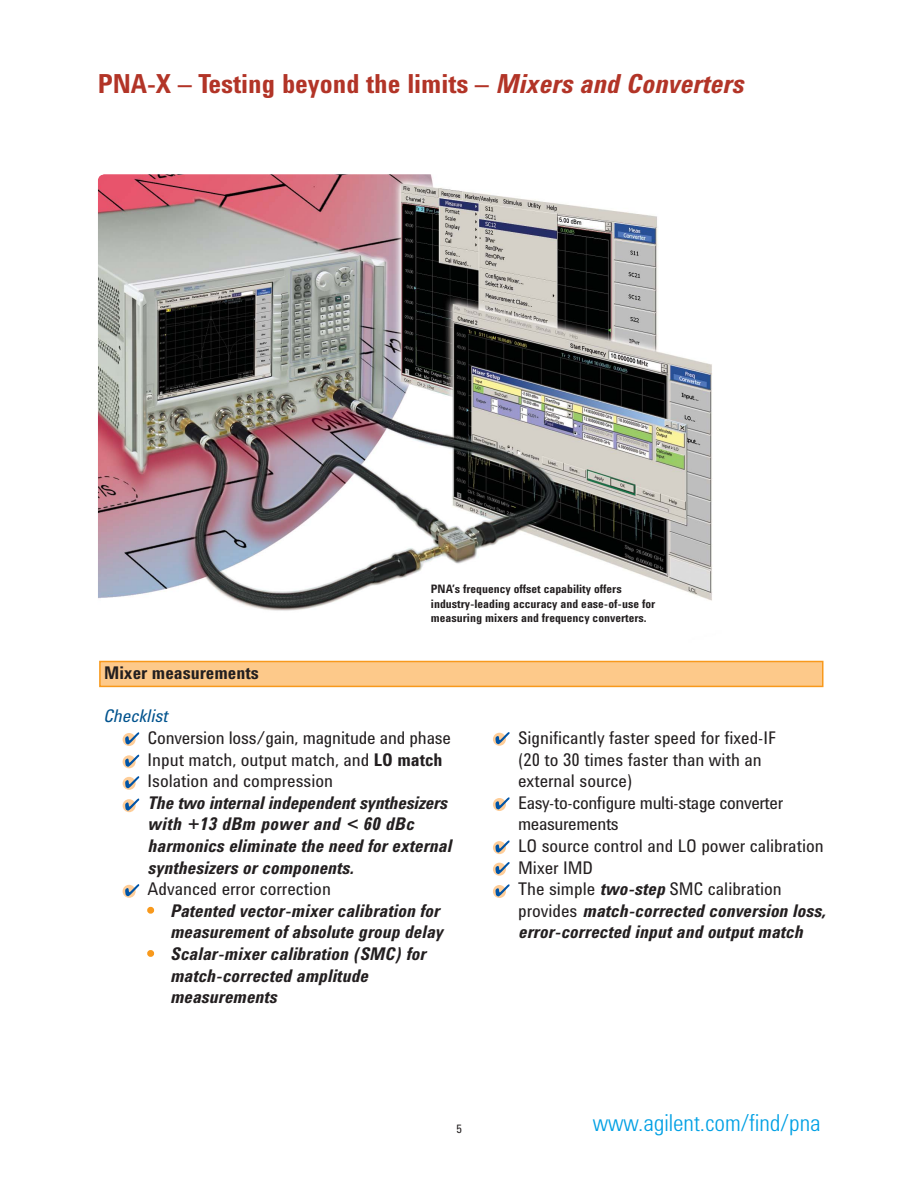
<style>
.page{position:relative;width:918px;height:1188px;background:#fff}
.page>*{position:absolute;margin:0;border:0;box-sizing:border-box;transform-origin:0 0}
.t1{font:700 27px "Agilent Condensed CFF";color:#b23427}
.t2{font:300 24px "Agilent Condensed CFF";color:#00a0e4}
.t3{font:18px/21.6px "Agilent Condensed CFF";color:#231f20}
.t4{font:italic 700 18px/21.6px "Agilent Condensed CFF";color:#231f20}
.t5{font:700 18px "Agilent Condensed CFF";color:#231f20}
.t6{font:italic 18px "Agilent Condensed CFF";color:#00538e}
.t7{font:700 12px/14.4px "Agilent Condensed CFF";color:#231f20}
.t8{font:12px "Agilent Condensed CFF";color:#231f20}
.s1{font-style:italic}
.s2{font-weight:700}
.s3{font-weight:400;font-style:normal;color:#f8991c}
.s4{font-weight:700;font-style:italic}
</style>
<div class="page">
<img style="left:98px;top:174px;width:644px;height:478px;border-radius:7px">
<div style="left:100px;top:662px;width:723px;height:24px;background:#fdc98a"></div>
<div style="left:99px;top:661px;width:725px;height:26px;border:2px solid #f8991c"></div>
<svg style="left:123px;top:733px;width:13px;height:13px"></svg>
<svg style="left:125px;top:732px;width:14px;height:12px"></svg>
<div style="left:123px;top:755px;width:13px;height:13px;background:#fecd98;border-radius:50%"></div>
<svg style="left:125px;top:755px;width:14px;height:12px"></svg>
<svg style="left:123px;top:777px;width:13px;height:13px"></svg>
<svg style="left:125px;top:776px;width:14px;height:12px"></svg>
<div style="left:123px;top:799px;width:13px;height:13px;background:#fecd98;border-radius:50%"></div>
<svg style="left:125px;top:799px;width:14px;height:12px"></svg>
<svg style="left:123px;top:885px;width:13px;height:13px"></svg>
<svg style="left:125px;top:884px;width:14px;height:12px"></svg>
<svg style="left:493px;top:798px;width:13px;height:13px"></svg>
<svg style="left:496px;top:797px;width:14px;height:12px"></svg>
<svg style="left:493px;top:841px;width:13px;height:13px"></svg>
<svg style="left:496px;top:840px;width:14px;height:13px"></svg>
<svg style="left:493px;top:863px;width:13px;height:13px"></svg>
<svg style="left:496px;top:862px;width:14px;height:12px"></svg>
<svg style="left:493px;top:885px;width:13px;height:13px"></svg>
<svg style="left:496px;top:884px;width:14px;height:12px"></svg>
<svg style="left:493px;top:733px;width:13px;height:13px"></svg>
<svg style="left:496px;top:732px;width:14px;height:12px"></svg>
<h1 class="t1" style="left:98px;top:74px;width:647px">PNA-X – Testing beyond the limits – <span class="s1">Mixers and Converters</span></h1>
<p class="t7" style="left:431px;top:583px;width:226px">PNA’s frequency offset capability offers industry-leading accuracy and ease-of-use for measuring mixers and frequency converters.</p>
<p class="t5" style="left:104px;top:667px;width:156px">Mixer measurements</p>
<p class="t6" style="left:104px;top:710px;width:66px">Checklist</p>
<p class="t3" style="left:148px;top:729px;width:305px">Conversion loss/gain, magnitude and phase<br>Input match, output match, and <span class="s2">LO match<br></span>Isolation and compression</p>
<p class="t4" style="left:148px;top:794px;width:305px">The two internal independent synthesizers with +13 dBm power and &lt; 60 dBc harmonics eliminate the need for external synthesizers or components.</p>
<p class="t3" style="left:148px;top:880px;width:185px">Advanced error correction</p>
<p class="t4" style="left:148px;top:902px;width:297px;text-align:right"><span class="s3">•</span> Patented vector-mixer calibration for measurement of absolute group delay</p>
<p class="t4" style="left:170px;top:945px;width:257px;text-indent:-22px"><span class="s3">•</span> Scalar-mixer calibration (SMC) for match-corrected amplitude measurements</p>
<p class="t8" style="left:456px;top:1124px;width:7px">5</p>
<p class="t3" style="left:518px;top:729px;width:309px">Significantly faster speed for fixed-IF<br>(20 to 30 times faster than with an<br>external source)<br>Easy-to-configure multi-stage converter measurements<br>LO source control and LO power calibration<br>Mixer IMD<br>The simple <span class="s4">two-step</span> SMC calibration provides <span class="s4">match-corrected conversion loss, error-corrected input and output match</span></p>
<h2 class="t2" style="left:593px;top:1114px;width:229px">www.agilent.com/find/pna</h2>
</div>
